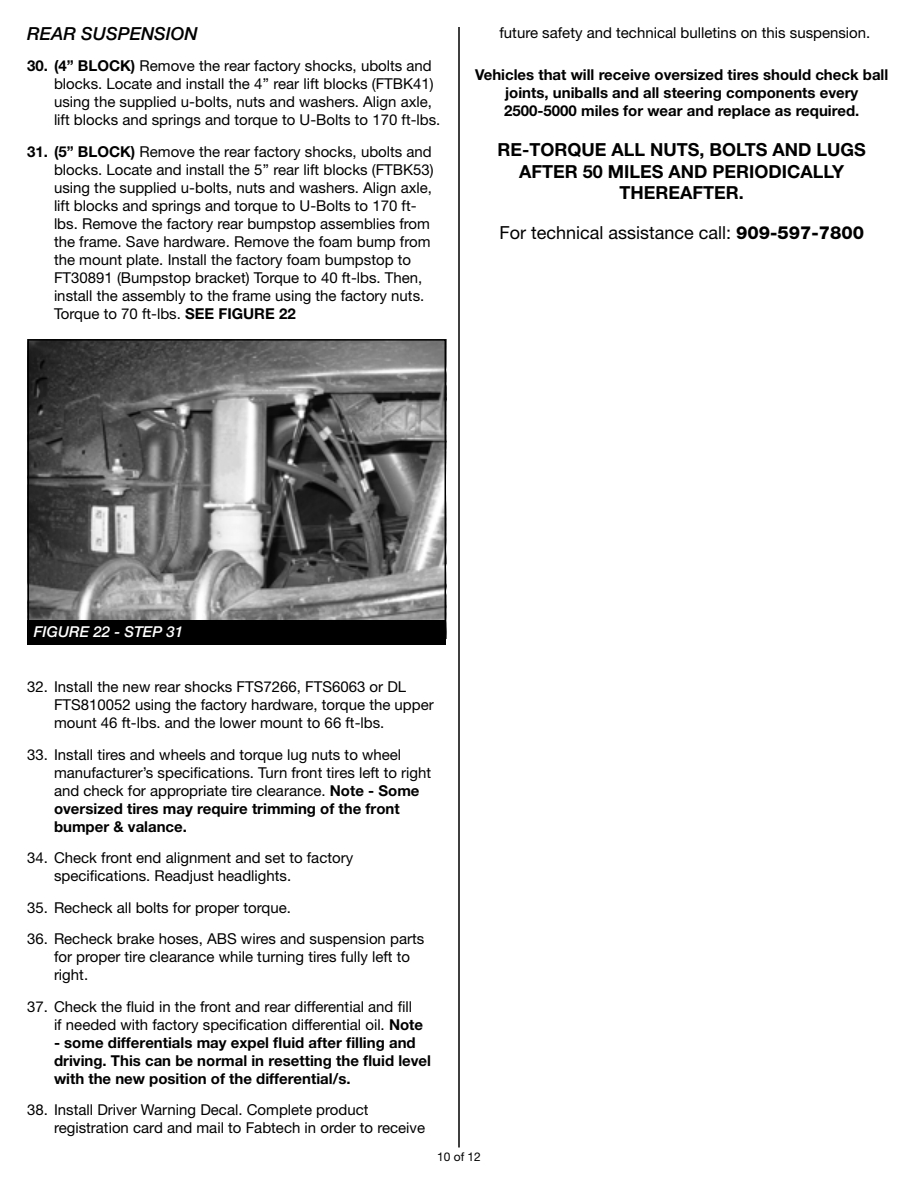
<style>
.page{position:relative;width:918px;height:1188px;background:#fff}
.page>*{position:absolute;margin:0;border:0;box-sizing:border-box;transform-origin:0 0}
.t1{font:700 18px/21.6px "Helvetica Neue LT Std";color:#000;text-align:center}
.t2{font:18px "Helvetica Neue LT Std";color:#000}
.t3{font:italic 500 18px "Helvetica Neue LT Std";color:#000}
.t4{font:15px/18px "Helvetica Neue LT Std";color:#000}
.t5{font:700 15px/18px "Helvetica Neue LT Std";color:#000}
.t6{font:italic 500 15px "Helvetica Neue LT Std";color:#fff}
.t7{font:12px "Helvetica Neue LT Std";color:#000}
.s1{font-weight:700}
.s2{font-weight:800}
</style>
<div class="page">
<hr style="left:458px;top:27px;width:2px;height:1121px;background:#000">
<img style="left:31px;top:342px;width:412px;height:278px">
<div style="left:28px;top:339px;width:418px;height:300px;border:2px solid #000"></div>
<div style="left:27px;top:620px;width:419px;height:25px;background:#000"></div>
<p class="t3" style="left:27px;top:23px;width:172px">REAR SUSPENSION</p>
<p class="t4" style="left:54px;top:57px;width:388px;text-indent:-27px"><span class="s1">30. (4” BLOCK)</span> Remove the rear factory shocks, ubolts and blocks. Locate and install the 4’’ rear lift blocks (FTBK41) using the supplied u-bolts, nuts and washers. Align axle, lift blocks and springs and torque to U-Bolts to 170 ft-lbs.</p>
<p class="t4" style="left:54px;top:142px;width:381px;text-indent:-27px"><span class="s1">31. (5” BLOCK)</span> Remove the rear factory shocks, ubolts and blocks. Locate and install the 5’’ rear lift blocks (FTBK53) using the supplied u-bolts, nuts and washers. Align axle, lift blocks and springs and torque to U-Bolts to 170 ft&shy;lbs. Remove the factory rear bumpstop assemblies from the frame. Save hardware. Remove the foam bump from the mount plate. Install the factory foam bumpstop to FT30891 (Bumpstop bracket) Torque to 40 ft-lbs. Then, install the assembly to the frame using the factory nuts.<br>Torque to 70 ft-lbs. <span class="s1">SEE FIGURE 22</span></p>
<p class="t4" style="left:500px;top:23px;width:372px">future safety and technical bulletins on this suspension.</p>
<p class="t5" style="left:475px;top:66px;width:415px;text-align:center">Vehicles that will receive oversized tires should check ball joints, uniballs and all steering components every<br>2500-5000 miles for wear and replace as required.</p>
<p class="t1" style="left:498px;top:138px;width:370px">RE-TORQUE ALL NUTS, BOLTS AND LUGS<br>AFTER 50 MILES AND PERIODICALLY<br>THEREAFTER.</p>
<p class="t2" style="left:499px;top:222px;width:366px">For technical assistance call: <span class="s2">909-597-7800</span></p>
<p class="t6" style="left:34px;top:623px;width:151px">FIGURE 22 - STEP 31</p>
<p class="t4" style="left:54px;top:678px;width:381px;text-indent:-27px">32. Install the new rear shocks FTS7266, FTS6063 or DL<br>FTS810052 using the factory hardware, torque the upper mount 46 ft-lbs. and the lower mount to 66 ft-lbs.</p>
<p class="t4" style="left:54px;top:745px;width:379px;text-indent:-27px">33. Install tires and wheels and torque lug nuts to wheel manufacturer’s specifications. Turn front tires left to right and check for appropriate tire clearance. <span class="s1">Note - Some oversized tires may require trimming of the front bumper &amp; valance.</span></p>
<p class="t4" style="left:54px;top:849px;width:301px;text-indent:-27px">34. Check front end alignment and set to factory specifications. Readjust headlights.</p>
<p class="t4" style="left:27px;top:898px;width:265px">35. Recheck all bolts for proper torque.</p>
<p class="t4" style="left:54px;top:930px;width:372px;text-indent:-27px">36. Recheck brake hoses, ABS wires and suspension parts for proper tire clearance while turning tires fully left to right.</p>
<p class="t4" style="left:54px;top:997px;width:371px;text-indent:-27px">37. Check the fluid in the front and rear differential and fill if needed with factory specification differential oil. <span class="s1">Note</span></p>
<p class="t5" style="left:54px;top:1033px;width:379px">- some differentials may expel fluid after filling and driving. This can be normal in resetting the fluid level with the new position of the differential/s.</p>
<p class="t4" style="left:54px;top:1101px;width:373px;text-indent:-27px">38. Install Driver Warning Decal. Complete product registration card and mail to Fabtech in order to receive</p>
<p class="t7" style="left:437px;top:1150px;width:45px">10 of 12</p>
</div>
